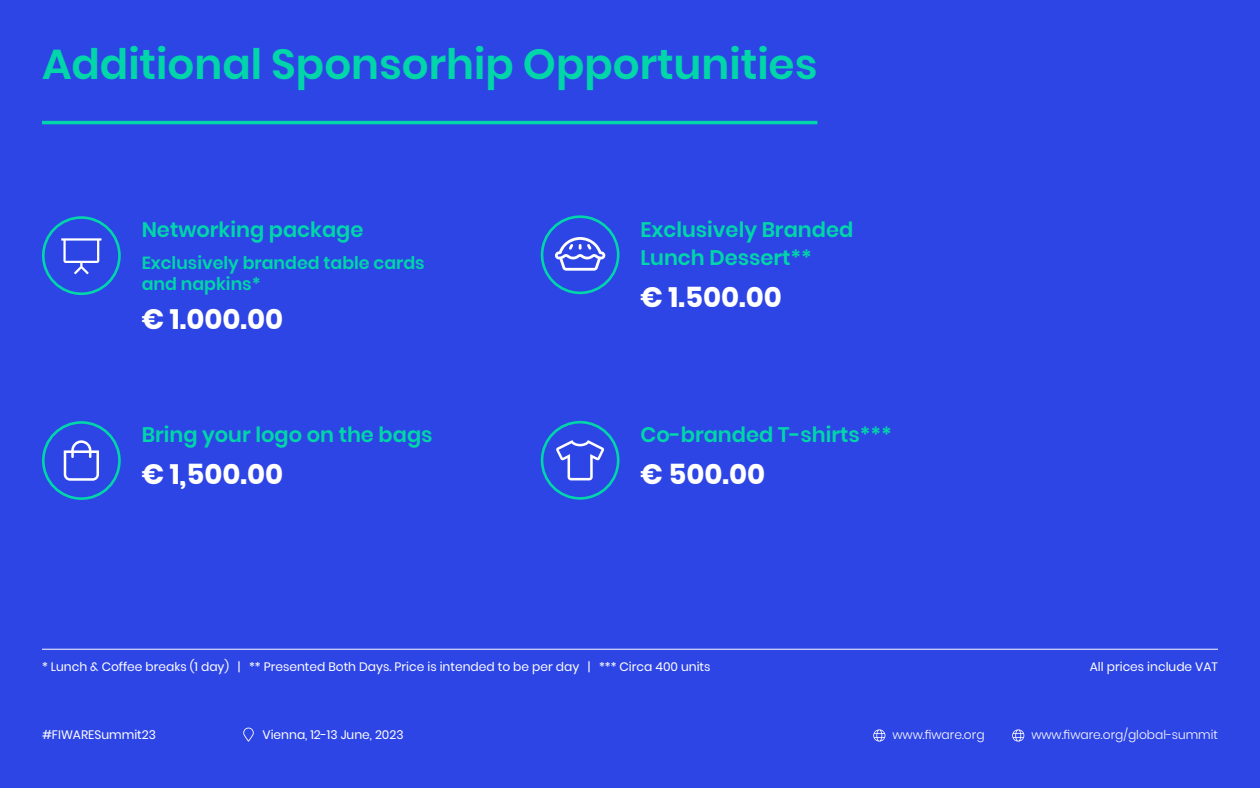
<style>
.page{position:relative;width:1260px;height:788px;background:#2e45e6}
.page>*{position:absolute;margin:0;border:0;box-sizing:border-box;transform-origin:0 0}
.t1{font:600 42px "Poppins";color:#00d6a9}
.t2{font:700 28px "Poppins";color:#fff}
.t3{font:600 21px/28px "Poppins";color:#00d6a9}
.t4{font:600 17.5px/21px "Poppins";color:#00d6a9}
.t5{font:12.25px "Poppins";color:#fff}
.t6{font:300 12.25px "Poppins";color:#fff}
</style>
<div class="page">
<svg style="left:243px;top:727px;width:11px;height:14px"></svg>
<svg style="left:873px;top:729px;width:12px;height:12px"></svg>
<svg style="left:1012px;top:729px;width:12px;height:12px"></svg>
<svg style="left:61px;top:238px;width:41px;height:36px"></svg>
<div style="left:42px;top:216px;width:79px;height:79px;border:3px solid #00d6a9;border-radius:50%"></div>
<svg style="left:555px;top:237px;width:50px;height:33px"></svg>
<div style="left:541px;top:215px;width:79px;height:79px;border:3px solid #00d6a9;border-radius:50%"></div>
<svg style="left:64px;top:440px;width:35px;height:40px"></svg>
<div style="left:42px;top:421px;width:79px;height:79px;border:3px solid #00d6a9;border-radius:50%"></div>
<svg style="left:556px;top:440px;width:48px;height:40px"></svg>
<div style="left:541px;top:421px;width:79px;height:78px;border:3px solid #00d6a9;border-radius:50%"></div>
<hr style="left:42px;top:121px;width:775px;height:3px;background:#00d6a9">
<hr style="left:42px;top:648px;width:1176px;height:1px;background:#fff">
<p class="t1" style="left:42px;top:40px;width:777px">Additional Sponsorhip Opportunities</p>
<p class="t3" style="left:142px;top:216px;width:223px">Networking package</p>
<p class="t4" style="left:142px;top:252px;width:285px">Exclusively branded table cards and napkins*</p>
<p class="t2" style="left:142px;top:302px;width:143px">€ 1.000.00</p>
<p class="t3" style="left:142px;top:421px;width:292px">Bring your logo on the bags</p>
<p class="t2" style="left:142px;top:458px;width:143px">€ 1,500.00</p>
<p class="t3" style="left:640px;top:216px;width:214px">Exclusively Branded<br>Lunch Dessert**</p>
<p class="t2" style="left:640px;top:281px;width:143px">€ 1.500.00</p>
<p class="t3" style="left:640px;top:421px;width:253px">Co-branded T-shirts***</p>
<p class="t2" style="left:640px;top:458px;width:126px">€ 500.00</p>
<p class="t5" style="left:42px;top:659px;width:670px">* Lunch &amp; Coffee breaks (1 day) | ** Presented Both Days. Price is intended to be per day | *** Circa 400 units</p>
<p class="t5" style="left:1090px;top:659px;width:130px">All prices include VAT</p>
<p class="t5" style="left:42px;top:727px;width:115px">#FIWARESummit23</p>
<p class="t5" style="left:262px;top:727px;width:143px">Vienna, 12-13 June, 2023</p>
<p class="t6" style="left:892px;top:727px;width:94px">www.fiware.org</p>
<p class="t6" style="left:1031px;top:727px;width:188px">www.fiware.org/global-summit</p>
</div>
